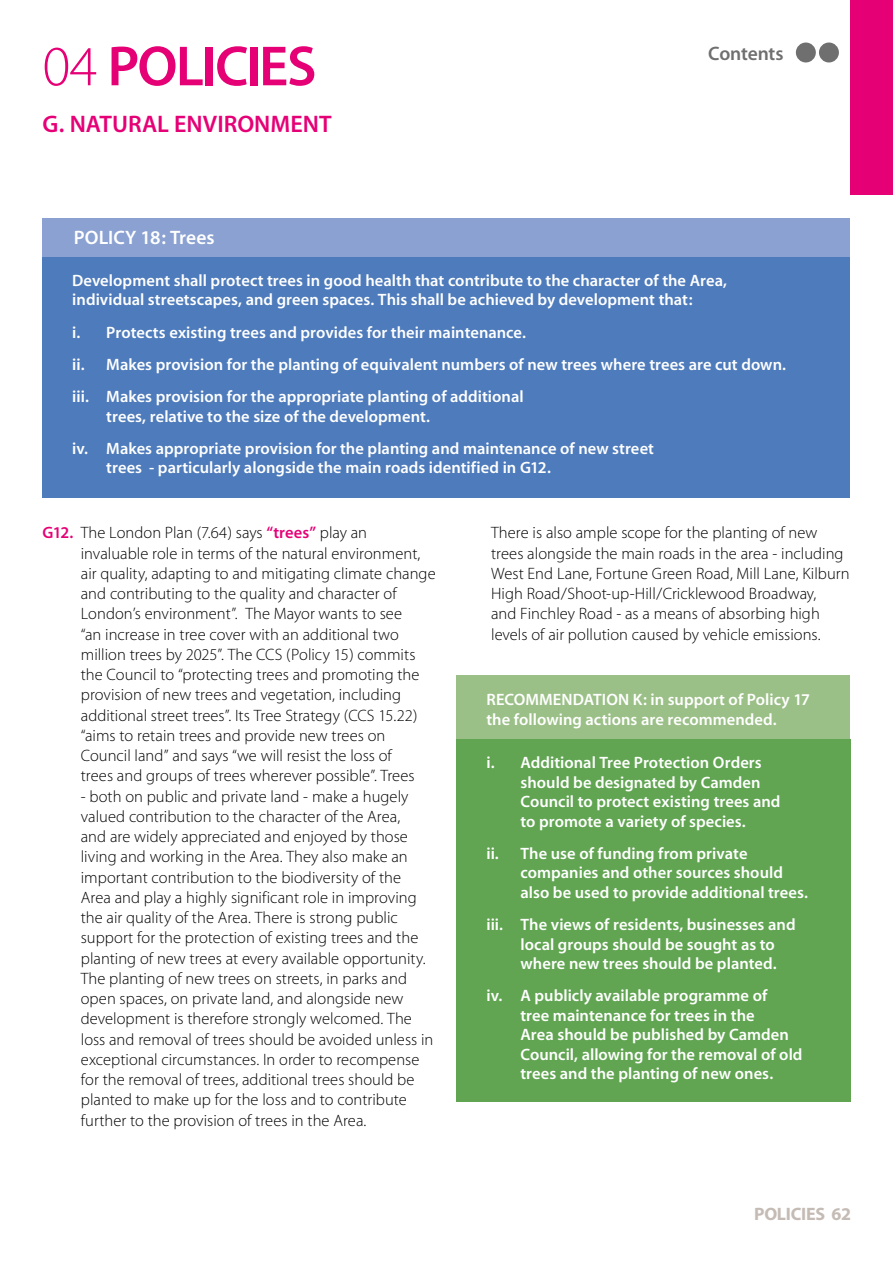
<style>
.page{position:relative;width:893px;height:1263px;background:#fff}
.page>*{position:absolute;margin:0;border:0;box-sizing:border-box;transform-origin:0 0}
.t1{font:57px "Myriad MM 565 600";letter-spacing:-.035em;color:#e60076}
.t2{font:24px "Myriad MM 565 600";color:#e60076}
.t3{font:19.5px "Myriad MM 565 600";color:#fff}
.t4{font:19.5px "Myriad MM 565 600";letter-spacing:-.015em;color:#706f6f}
.t5{font:18px "Myriad MM 700 600";letter-spacing:-.015em;color:#c5bbb5}
.t6{font:16.5px/20.2px "Myriad MM 215 600";letter-spacing:.005em;color:#000}
.t7{font:16.5px/19.5px "Myriad MM 565 600";letter-spacing:.005em;color:#fff}
.s1{font-family:"Myriad MM 215 600"}
.s2{font-family:"Myriad MM 565 600";color:#e60076}
</style>
<div class="page">
<div style="left:819px;top:43px;width:20px;height:19px;background:#706f6f;border-radius:50%"></div>
<div style="left:796px;top:43px;width:20px;height:19px;background:#706f6f;border-radius:50%"></div>
<div style="left:850px;top:0;width:43px;height:194px;background:#e60076"></div>
<div style="left:43px;top:256px;width:807px;height:241px;background:#4e7bbb"></div>
<div style="left:457px;top:739px;width:394px;height:362px;background:#61a552"></div>
<div style="left:457px;top:675px;width:393px;height:64px;background:#9bc087"></div>
<div style="left:43px;top:218px;width:807px;height:38px;background:#8aa1d1"></div>
<h1 class="t1" style="left:43px;top:39px;width:276px"><span class="s1">04</span> POLICIES</h1>
<h2 class="t2" style="left:43px;top:112px;width:43px">g. natural</h2>
<h2 class="t2" style="left:174px;top:112px;width:16px">environment</h2>
<p class="t3" style="left:74px;top:228px;width:142px">POLICY 18: Trees</p>
<p class="t4" style="left:708px;top:44px;width:77px">Contents</p>
<p class="t7" style="left:72px;top:271px;width:656px">Development shall protect trees in good health that contribute to the character of the Area, individual streetscapes, and green spaces. This shall be achieved by development that:</p>
<p class="t7" style="left:72px;top:317px;width:715px;line-height:32.2px">i. Protects existing trees and provides for their maintenance.<br>ii. Makes provision for the planting of equivalent numbers of new trees where trees are cut down. iii. Makes provision for the appropriate planting of additional</p>
<p class="t7" style="left:72px;top:401px;width:583px;line-height:32.2px;text-indent:34px">trees, relative to the size of the development.<br>iv. Makes appropriate provision for the planting and maintenance of new street</p>
<p class="t7" style="left:106px;top:459px;width:446px">trees - particularly alongside the main roads identified in G12.</p>
<p class="t6" style="left:81px;top:523px;width:356px;text-indent:-38px"><span class="s2">G12.</span> The London Plan (7.64) says <span class="s2">“trees”</span> play an invaluable role in terms of the natural environment, air quality, adapting to and mitigating climate change and contributing to the quality and character of London’s environment”. The Mayor wants to see<br>“an increase in tree cover with an additional two million trees by 2025”. The CCS (Policy 15) commits the Council to “protecting trees and promoting the provision of new trees and vegetation, including additional street trees”. Its Tree Strategy (CCS 15.22) “aims to retain trees and provide new trees on Council land” and says “we will resist the loss of<br>trees and groups of trees wherever possible”. Trees</p>
<p class="t6" style="left:81px;top:787px;width:354px">- both on public and private land - make a hugely valued contribution to the character of the Area,<br>and are widely appreciated and enjoyed by those living and working in the Area. They also make an important contribution to the biodiversity of the Area and play a highly significant role in improving the air quality of the Area. There is strong public support for the protection of existing trees and the planting of new trees at every available opportunity.<br>The planting of new trees on streets, in parks and open spaces, on private land, and alongside new development is therefore strongly welcomed. The loss and removal of trees should be avoided unless in exceptional circumstances. In order to recompense for the removal of trees, additional trees should be planted to make up for the loss and to contribute further to the provision of trees in the Area.</p>
<p class="t6" style="left:491px;top:523px;width:360px">There is also ample scope for the planting of new trees alongside the main roads in the area - including West End Lane, Fortune Green Road, Mill Lane, Kilburn High Road/Shoot-up-Hill/Cricklewood Broadway,<br>and Finchley Road - as a means of absorbing high levels of air pollution caused by vehicle emissions.</p>
<p class="t7" style="left:486px;top:691px;width:325px">RECOMMENDATION K: in support of Policy 17 the following actions are recommended.</p>
<p class="t7" style="left:520px;top:753px;width:262px;text-indent:-34px">i. Additional Tree Protection Orders should be designated by Camden Council to protect existing trees and to promote a variety of species.</p>
<p class="t7" style="left:520px;top:844px;width:289px;text-indent:-34px">ii. The use of funding from private companies and other sources should also be used to provide additional trees.</p>
<p class="t7" style="left:520px;top:915px;width:277px;text-indent:-34px">iii. The views of residents, businesses and local groups should be sought as to where new trees should be planted.</p>
<p class="t7" style="left:520px;top:987px;width:284px;text-indent:-34px">iv. A publicly available programme of<br>tree maintenance for trees in the<br>Area should be published by Camden Council, allowing for the removal of old trees and the planting of new ones.</p>
<p class="t5" style="left:754px;top:1205px;width:99px">POLICIES 62</p>
</div>
